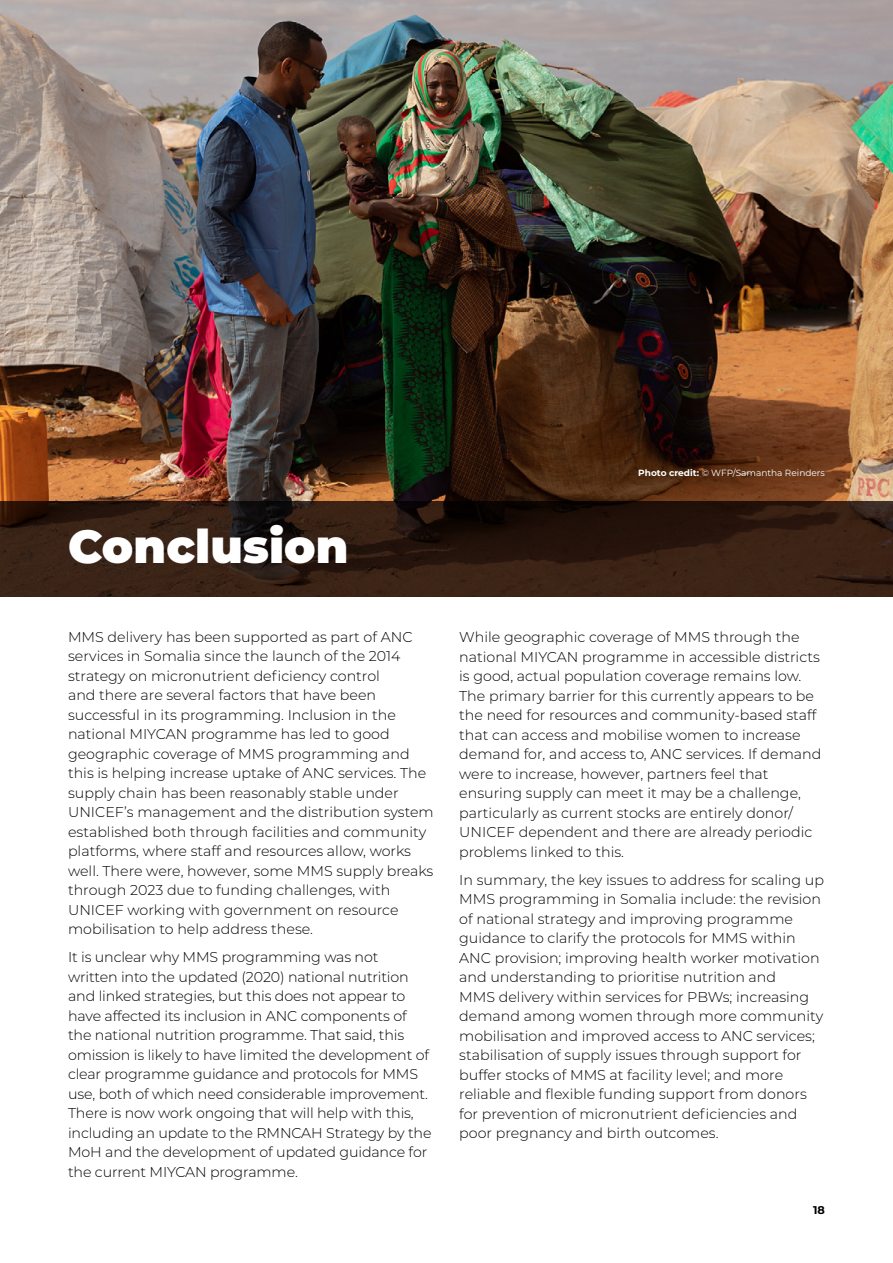
<style>
.page{position:relative;width:893px;height:1263px;background:#fff}
.page>*{position:absolute;margin:0;border:0;box-sizing:border-box;transform-origin:0 0}
.t1{font:900 46.5px "Montserrat";color:#fff}
.t2{font:300 14.25px/19.5px "Montserrat";color:#000}
.t3{font:700 11.25px "Montserrat";color:#000}
.t4{font:9px "Montserrat";color:#fff}
.s1{font-weight:700}
</style>
<div class="page">
<img style="left:0;top:0;width:893px;height:501px">
<svg style="left:0;top:501px;width:893px;height:95px;background:#2f1c11"></svg>
<h1 class="t1" style="left:68px;top:511px;width:282px">Conclusion</h1>
<p class="t4" style="left:638px;top:467px;width:188px"><span class="s1">Photo credit:</span> © WFP/Samantha Reinders</p>
<p class="t2" style="left:68px;top:627px;width:367px">MMS delivery has been supported as part of ANC services in Somalia since the launch of the 2014 strategy on micronutrient deficiency control<br>and there are several factors that have been successful in its programming. Inclusion in the national MIYCAN programme has led to good geographic coverage of MMS programming and this is helping increase uptake of ANC services. The supply chain has been reasonably stable under UNICEF’s management and the distribution system established both through facilities and community platforms, where staff and resources allow, works well. There were, however, some MMS supply breaks through 2023 due to funding challenges, with UNICEF working with government on resource mobilisation to help address these.</p>
<p class="t2" style="left:68px;top:947px;width:365px">It is unclear why MMS programming was not written into the updated (2020) national nutrition and linked strategies, but this does not appear to have affected its inclusion in ANC components of the national nutrition programme. That said, this omission is likely to have limited the development of clear programme guidance and protocols for MMS use, both of which need considerable improvement.<br>There is now work ongoing that will help with this, including an update to the RMNCAH Strategy by the MoH and the development of updated guidance for the current MIYCAN programme.</p>
<p class="t2" style="left:459px;top:627px;width:364px">While geographic coverage of MMS through the national MIYCAN programme in accessible districts is good, actual population coverage remains low.<br>The primary barrier for this currently appears to be the need for resources and community-based staff that can access and mobilise women to increase demand for, and access to, ANC services. If demand were to increase, however, partners feel that ensuring supply can meet it may be a challenge, particularly as current stocks are entirely donor/ UNICEF dependent and there are already periodic problems linked to this.</p>
<p class="t2" style="left:459px;top:869px;width:366px">In summary, the key issues to address for scaling up MMS programming in Somalia include: the revision of national strategy and improving programme guidance to clarify the protocols for MMS within ANC provision; improving health worker motivation and understanding to prioritise nutrition and<br>MMS delivery within services for PBWs; increasing demand among women through more community mobilisation and improved access to ANC services; stabilisation of supply issues through support for buffer stocks of MMS at facility level; and more reliable and flexible funding support from donors for prevention of micronutrient deficiencies and poor pregnancy and birth outcomes.</p>
<p class="t3" style="left:813px;top:1202px;width:13px">18</p>
</div>
